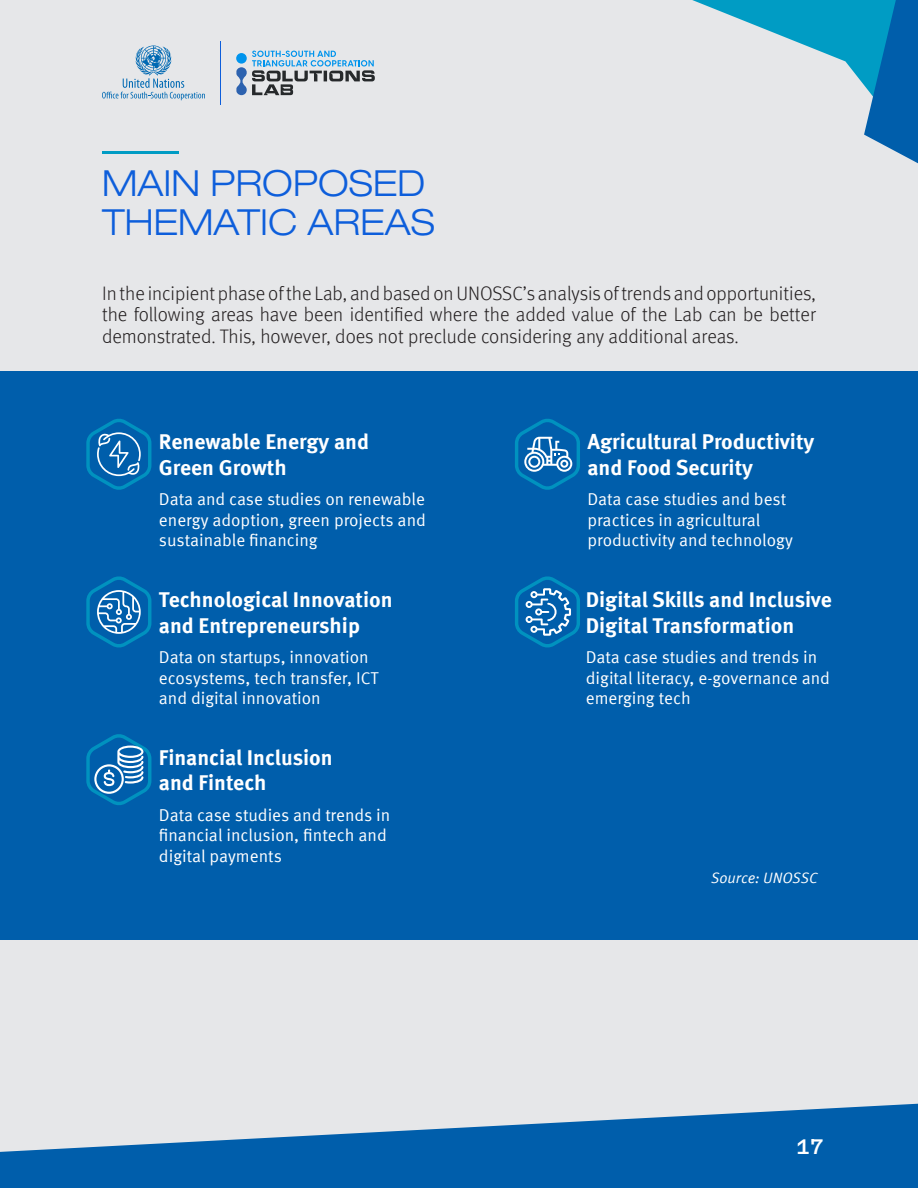
<style>
.page{position:relative;width:918px;height:1188px;background:#e6e7e9}
.page>*{position:absolute;margin:0;border:0;box-sizing:border-box;transform-origin:0 0}
.t1{font:300 expanded 36px "Helvetica Neue LT Std";color:#0d5edb}
.t2{font:700 21.45px/25.7px "Meta Pro";color:#fff}
.t3{font:500 21px "Azeret Mono";color:#fff}
.BODY{font:300 19.5px/21.6px "Meta Pro";color:#231f20;text-align:justify}
.t4{font:17.1px/20.5px "Meta Pro";color:#fff}
.SOURCE{font:italic 15px "Meta Pro";letter-spacing:-.005em;color:#fff}
</style>
<div class="page">
<svg style="left:236px;top:51px;width:139px;height:44px"></svg>
<div style="left:236px;top:53px;width:11px;height:11px;background:#0094ed;border-radius:50%"></div>
<hr style="left:220px;top:41px;width:1px;height:64px;background:#0d5edb">
<svg style="left:102px;top:45px;width:103px;height:55px"></svg>
<svg style="left:692px;top:0;width:172px;height:85px"></svg>
<svg style="left:864px;top:0;width:54px;height:164px;background:#1c7cb8"></svg>
<svg style="left:0;top:1103px;width:918px;height:85px;fill:#005eab"></svg>
<div style="left:0;top:371px;width:918px;height:568px;background:#005eab"></div>
<svg style="left:86px;top:418px;width:66px;height:72px"></svg>
<svg style="left:86px;top:576px;width:66px;height:72px"></svg>
<svg style="left:86px;top:734px;width:66px;height:71px"></svg>
<svg style="left:515px;top:418px;width:65px;height:72px"></svg>
<svg style="left:515px;top:576px;width:65px;height:72px"></svg>
<hr style="left:102px;top:151px;width:77px;height:3px;background:#009cc4">
<p class="t1" style="left:102px;top:161px;width:325px">MAIN PROPOSED</p>
<p class="t1" style="left:102px;top:200px;width:334px">THEMATIC AREAS</p>
<p class="BODY" style="left:102px;top:281px;width:715px">In the incipient phase of the Lab, and based on UNOSSC’s analysis of trends and opportunities, the following areas have been identified where the added value of the Lab can be better demonstrated. This, however, does not preclude considering any additional areas.</p>
<p class="t2" style="left:159px;top:428px;width:212px">Renewable Energy and<br>Green Growth</p>
<p class="t4" style="left:159px;top:488px;width:269px;text-align:justify">Data and case studies on renewable energy adoption, green projects and sustainable financing</p>
<p class="t2" style="left:159px;top:585px;width:235px">Technological Innovation and Entrepreneurship</p>
<p class="t4" style="left:159px;top:646px;width:221px">Data on startups, innovation ecosystems, tech transfer, ICT and digital innovation</p>
<p class="t2" style="left:159px;top:743px;width:175px">Financial Inclusion and Fintech</p>
<p class="t4" style="left:159px;top:803px;width:233px">Data case studies and trends in financial inclusion, fintech and digital payments</p>
<p class="t2" style="left:587px;top:428px;width:228px">Agricultural Productivity and Food Security</p>
<p class="t4" style="left:587px;top:488px;width:207px">Data case studies and best practices in agricultural productivity and technology</p>
<p class="t2" style="left:586px;top:585px;width:248px">Digital Skills and Inclusive<br>Digital Transformation</p>
<p class="t4" style="left:586px;top:646px;width:246px">Data case studies and trends in digital literacy, e-governance and emerging tech</p>
<p class="SOURCE" style="left:711px;top:866px;width:108px">Source: UNOSSC</p>
<p class="t3" style="left:796px;top:1131px;width:29px">17</p>
</div>
